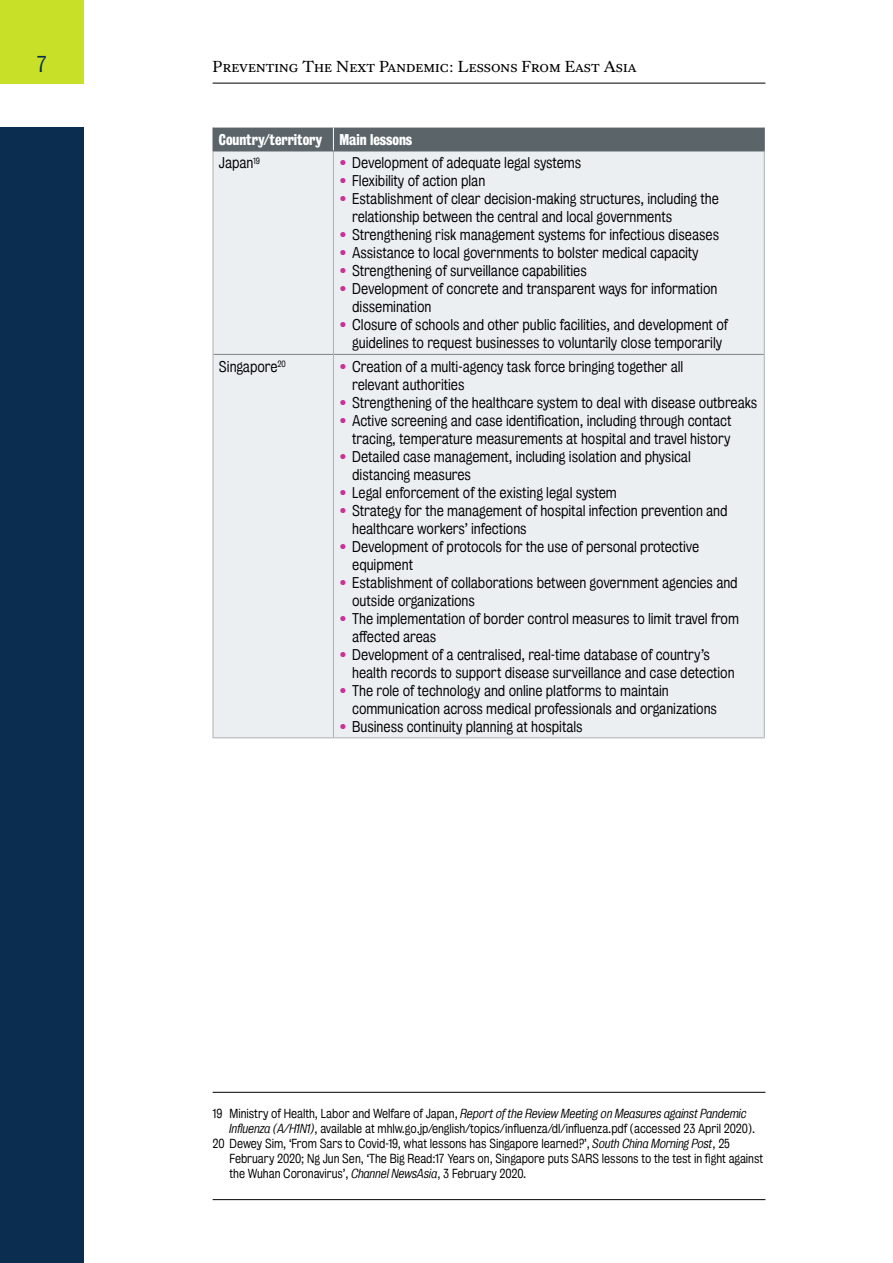
<style>
.page{position:relative;width:893px;height:1263px;background:#fff}
.page>*{position:absolute;margin:0;border:0;box-sizing:border-box;transform-origin:0 0}
.t1{font:21px "Kings Bureau Grot Five One";color:#0a2d50}
.t2{font:16.5px "Kings Caslon Text";color:#000}
.t3{font:14.25px/18px "Kings Bureau Grot Five One";letter-spacing:-.005em;color:#000}
.t4{font:14.25px "Kings Bureau Grot Three Seven";letter-spacing:-.005em;color:#fff}
.t5{font:12px "Kings Bureau Grot Five One";letter-spacing:-.005em;color:#000}
.t6{font:italic 12px "Kings Bureau Grot Five One";letter-spacing:-.005em;color:#000}
.s1{color:#c83296}
.s2{font-style:normal}
.s3{font-style:italic}
</style>
<div class="page">
<div style="left:0;top:0;width:84px;height:83px;background:#c8e128"></div>
<div style="left:0;top:128px;width:84px;height:1135px;background:#0a2d50"></div>
<hr style="left:213px;top:1199px;width:552px;height:1px;background:#000">
<hr style="left:213px;top:83px;width:552px;height:1px;background:#000">
<div style="left:214px;top:152px;width:550px;height:585px;background:#ebeff1"></div>
<div style="left:213px;top:128px;width:552px;height:23px;background:#5a6469"></div>
<hr style="left:213px;top:354px;width:120px;height:1px;background:#7b8387">
<hr style="left:334px;top:354px;width:430px;height:1px;background:#7b8387">
<hr style="left:213px;top:151px;width:1px;height:203px;background:#acb1b4">
<hr style="left:333px;top:151px;width:1px;height:203px;background:#acb1b4">
<hr style="left:764px;top:151px;width:1px;height:203px;background:#acb1b4">
<hr style="left:213px;top:354px;width:1px;height:383px;background:#acb1b4">
<hr style="left:333px;top:354px;width:1px;height:383px;background:#acb1b4">
<hr style="left:764px;top:354px;width:1px;height:383px;background:#acb1b4">
<hr style="left:213px;top:151px;width:120px;height:1px;background:#5a6469">
<hr style="left:333px;top:151px;width:432px;height:1px;background:#5a6469">
<hr style="left:213px;top:737px;width:120px;height:1px;background:#acb1b4">
<hr style="left:333px;top:737px;width:432px;height:1px;background:#acb1b4">
<hr style="left:213px;top:1092px;width:552px;height:1px;background:#000">
<h1 class="t1" style="left:37px;top:52px;width:11px">7</h1>
<p class="t2" style="left:213px;top:57px;width:425px">Preventing The Next Pandemic: Lessons From East Asia</p>
<p class="t4" style="left:219px;top:131px;width:195px">Country/territory Main lessons</p>
<p class="t3" style="left:219px;top:154px;width:43px">Japan<sup>19</sup></p>
<p class="t3" style="left:339px;top:154px;width:243px"><span class="s1">•</span> Development of adequate legal systems</p>
<p class="t3" style="left:339px;top:172px;width:147px"><span class="s1">•</span> Flexibility of action plan</p>
<p class="t3" style="left:352px;top:190px;width:368px;text-indent:-13px"><span class="s1">•</span> Establishment of clear decision-making structures, including the relationship between the central and local governments</p>
<p class="t3" style="left:339px;top:226px;width:381px"><span class="s1">•</span> Strengthening risk management systems for infectious diseases</p>
<p class="t3" style="left:339px;top:244px;width:361px"><span class="s1">•</span> Assistance to local governments to bolster medical capacity</p>
<p class="t3" style="left:339px;top:262px;width:249px"><span class="s1">•</span> Strengthening of surveillance capabilities</p>
<p class="t3" style="left:352px;top:280px;width:367px;text-indent:-13px"><span class="s1">•</span> Development of concrete and transparent ways for information dissemination</p>
<p class="t3" style="left:339px;top:316px;width:390px;text-align:center"><span class="s1">•</span> Closure of schools and other public facilities, and development of guidelines to request businesses to voluntarily close temporarily</p>
<p class="t3" style="left:219px;top:358px;width:68px">Singapore<sup>20</sup></p>
<p class="t3" style="left:352px;top:358px;width:333px;text-indent:-13px"><span class="s1">•</span> Creation of a multi-agency task force bringing together all relevant authorities</p>
<p class="t3" style="left:339px;top:394px;width:419px"><span class="s1">•</span> Strengthening of the healthcare system to deal with disease outbreaks</p>
<p class="t3" style="left:339px;top:412px;width:394px;text-align:right"><span class="s1">•</span> Active screening and case identification, including through contact tracing, temperature measurements at hospital and travel history</p>
<p class="t3" style="left:352px;top:448px;width:340px;text-indent:-13px"><span class="s1">•</span> Detailed case management, including isolation and physical distancing measures</p>
<p class="t3" style="left:339px;top:484px;width:279px"><span class="s1">•</span> Legal enforcement of the existing legal system</p>
<p class="t3" style="left:352px;top:502px;width:377px;text-indent:-13px"><span class="s1">•</span> Strategy for the management of hospital infection prevention and healthcare workers’ infections</p>
<p class="t3" style="left:352px;top:538px;width:349px;text-indent:-13px"><span class="s1">•</span> Development of protocols for the use of personal protective equipment</p>
<p class="t3" style="left:352px;top:574px;width:387px;text-indent:-13px"><span class="s1">•</span> Establishment of collaborations between government agencies and outside organizations</p>
<p class="t3" style="left:352px;top:609px;width:388px;text-indent:-13px"><span class="s1">•</span> The implementation of border control measures to limit travel from affected areas</p>
<p class="t3" style="left:352px;top:645px;width:384px;text-indent:-13px"><span class="s1">•</span> Development of a centralised, real-time database of country’s health records to support disease surveillance and case detection</p>
<p class="t3" style="left:352px;top:681px;width:366px;text-indent:-13px"><span class="s1">•</span> The role of technology and online platforms to maintain communication across medical professionals and organizations</p>
<p class="t3" style="left:339px;top:717px;width:245px"><span class="s1">•</span> Business continuity planning at hospitals</p>
<p class="t6" style="left:213px;top:1107px;width:536px"><span class="s2">19 Ministry of Health, Labor and Welfare of Japan,</span> Report of the Review Meeting on Measures against Pandemic</p>
<p class="t5" style="left:230px;top:1122px;width:527px"><span class="s3">Influenza (A/H1N1)</span>, available at mhlw.go.jp/english/topics/influenza/dl/influenza.pdf (accessed 23 April 2020).</p>
<p class="t5" style="left:213px;top:1137px;width:519px">20 Dewey Sim, ‘From Sars to Covid-19, what lessons has Singapore learned?’, <span class="s3">South China Morning Post</span>, 25</p>
<p class="t5" style="left:230px;top:1152px;width:535px">February 2020; Ng Jun Sen, ‘The Big Read:17 Years on, Singapore puts SARS lessons to the test in fight against</p>
<p class="t5" style="left:230px;top:1167px;width:298px">the Wuhan Coronavirus’, <span class="s3">Channel NewsAsia</span>, 3 February 2020.</p>
</div>
